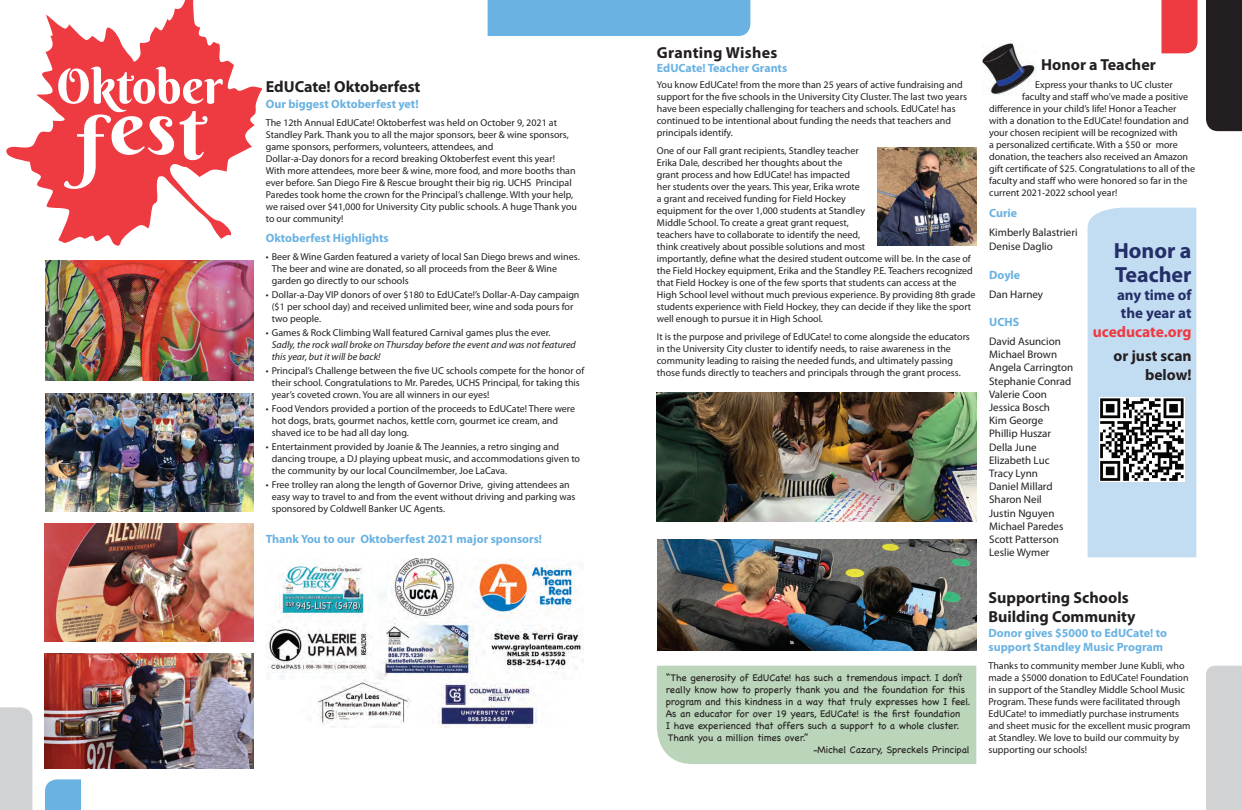
<style>
.page{position:relative;width:1242px;height:810px;background:#fff}
.page>*{position:absolute;margin:0;border:0;box-sizing:border-box;transform-origin:0 0}
.t1{font:700 22px/24px "Myriad Pro";color:#242e68}
.t2{font:700 16px/19.2px "Myriad Pro";color:#231f20}
.t3{font:700 16px "Myriad Pro";letter-spacing:.02em;color:#231f20}
.t4{font:700 15.5px/18.6px "Myriad Pro";color:#231f20;text-align:right}
.t5{font:700 15.5px "Myriad Pro";color:#ee3a41}
.t6{font:700 15px/18px "Myriad Pro";color:#242e68}
.t7{font:700 12px/14.4px "Myriad Pro";color:#6ab2e2}
.t8{font:11px/13.2px "Myriad Pro";color:#231f20}
.t9{font:10px/12px "Myriad Pro";color:#231f20}
.t10{font:300 10px "Chalkboard SE";letter-spacing:-.01em;color:#231f20}
.t11{font:italic 10px/12px "Myriad Pro";color:#231f20}
</style>
<div class="page">
<img style="left:982px;top:40px;width:54px;height:54px">
<div style="left:488px;top:0;width:262px;height:36px;background:#6ab2e2"></div>
<div style="left:1088px;top:208px;width:108px;height:349px;background:#c2dcf2"></div>
<div style="left:1206px;top:666px;width:36px;height:144px;background:#d1d2d4"></div>
<svg style="left:45px;top:779px;width:36px;height:31px"></svg>
<div style="left:1162px;top:0;width:36px;height:53px;background:#ee3a41"></div>
<div style="left:1206px;top:0;width:36px;height:131px;background:#231f20"></div>
<svg style="left:6px;top:0;width:257px;height:246px"></svg>
<svg style="left:58px;top:67px;width:165px;height:122px"></svg>
<div style="left:657px;top:666px;width:319px;height:98px;background:#bad5b9"></div>
<img style="left:878px;top:147px;width:98px;height:99px">
<img style="left:268px;top:558px;width:316px;height:170px">
<div style="left:0;top:707px;width:32px;height:103px;background:#d1d2d4"></div>
<img style="left:45px;top:523px;width:209px;height:118px">
<img style="left:45px;top:654px;width:209px;height:115px">
<img style="left:45px;top:261px;width:209px;height:120px">
<img style="left:45px;top:393px;width:209px;height:118px">
<img style="left:657px;top:392px;width:319px;height:129px">
<img style="left:657px;top:540px;width:319px;height:110px">
<img style="left:1099px;top:397px;width:85px;height:85px">
<h2 class="t2" style="left:266px;top:77px;width:156px">EdUCate! Oktoberfest</h2>
<p class="t7" style="left:266px;top:96px;width:154px">Our biggest Oktoberfest yet!</p>
<p class="t9" style="left:266px;top:117px;width:313px">The 12th Annual EdUCate! Oktoberfest was held on October 9, 2021 at Standley Park. Thank you to all the major sponsors, beer &amp; wine sponsors, game sponsors, performers, volunteers, attendees, and<br>Dollar-a-Day donors for a record breaking Oktoberfest event this year!<br>With more attendees, more beer &amp; wine, more food, and more booths than ever before. San Diego Fire &amp; Rescue brought their big rig. UCHS Principal Paredes took home the crown for the Principal’s challenge. WIth your help, we raised over $41,000 for University City public schools. A huge Thank you to our community!</p>
<p class="t7" style="left:266px;top:231px;width:125px">Oktoberfest Highlights</p>
<p class="t9" style="left:272px;top:251px;width:309px;text-indent:-6px">• Beer &amp; Wine Garden featured a variety of local San Diego brews and wines.<br>The beer and wine are donated, so all proceeds from the Beer &amp; Wine garden go directly to our schools</p>
<p class="t9" style="left:272px;top:289px;width:309px;text-indent:-6px">• Dollar-a-Day VIP donors of over $180 to EdUCate!’s Dollar-A-Day campaign ($1 per school day) and received unlimited beer, wine and soda pours for two people.</p>
<p class="t9" style="left:266px;top:327px;width:286px">• Games &amp; Rock Climbing Wall featured Carnival games plus the ever.</p>
<p class="t11" style="left:272px;top:339px;width:306px">Sadly, the rock wall broke on Thursday before the event and was not featured this year, but it will be back!</p>
<p class="t9" style="left:272px;top:365px;width:314px;text-indent:-6px">• Principal’s Challenge between the five UC schools compete for the honor of their school. Congratulations to Mr. Paredes, UCHS Principal, for taking this year’s coveted crown. You are all winners in our eyes!</p>
<p class="t9" style="left:272px;top:403px;width:305px;text-indent:-6px">• Food Vendors provided a portion of the proceeds to EdUCate! There were hot dogs, brats, gourmet nachos, kettle corn, gourmet ice cream, and shaved ice to be had all day long.</p>
<p class="t9" style="left:272px;top:441px;width:310px;text-indent:-6px">• Entertainment provided by Joanie &amp; The Jeannies, a retro singing and dancing troupe, a DJ playing upbeat music, and accommodations given to the community by our local Councilmember, Joe LaCava.</p>
<p class="t9" style="left:272px;top:479px;width:305px;text-indent:-6px">• Free trolley ran along the length of Governor Drive, giving attendees an easy way to travel to and from the event without driving and parking was sponsored by Coldwell Banker UC Agents.</p>
<p class="t7" style="left:266px;top:532px;width:278px">Thank You to our Oktoberfest 2021 major sponsors!</p>
<h2 class="t3" style="left:657px;top:42px;width:122px">Granting Wishes</h2>
<p class="t7" style="left:657px;top:61px;width:132px">EdUCate! Teacher Grants</p>
<p class="t9" style="left:657px;top:78px;width:312px">You know EdUCate! from the more than 25 years of active fundraising and support for the five schools in the University City Cluster. The last two years have been especially challenging for teachers and schools. EdUCate! has continued to be intentional about funding the needs that teachers and principals identify.</p>
<p class="t9" style="left:657px;top:144px;width:320px">One of our Fall grant recipients, Standley teacher<br>Erika Dale, described her thoughts about the<br>grant process and how EdUCate! has impacted<br>her students over the years. This year, Erika wrote<br>a grant and received funding for Field Hockey<br>equipment for the over 1,000 students at Standley<br>Middle School. To create a great grant request,<br>teachers have to collaborate to identify the need,<br>think creatively about possible solutions and most<br>importantly, define what the desired student outcome will be. In the case of the Field Hockey equipment, Erika and the Standley P.E. Teachers recognized that Field Hockey is one of the few sports that students can access at the High School level without much previous experience. By providing 8th grade students experience with Field Hockey, they can decide if they like the sport well enough to pursue it in High School.</p>
<p class="t9" style="left:657px;top:330px;width:315px">It is the purpose and privilege of EdUCate! to come alongside the educators in the University City cluster to identify needs, to raise awareness in the community leading to raising the needed funds, and ultimately passing those funds directly to teachers and principals through the grant process.</p>
<p class="t10" style="left:666px;top:669px;width:298px">“The generosity of EdUCate! has such a tremendous impact. I don’t</p>
<p class="t10" style="left:666px;top:681px;width:301px">really know how to properly thank you and the foundation for this</p>
<p class="t10" style="left:666px;top:693px;width:306px">program and this kindness in a way that truly expresses how I feel.</p>
<p class="t10" style="left:666px;top:705px;width:296px">As an educator for over 19 years, EdUCate! is the first foundation</p>
<p class="t10" style="left:666px;top:717px;width:295px">I have experienced that offers such a support to a whole cluster.</p>
<p class="t10" style="left:668px;top:729px;width:142px">Thank you a million times over.”</p>
<p class="t10" style="left:813px;top:741px;width:158px">-Michel Cazary, Spreckels Principal</p>
<h2 class="t2" style="left:1041px;top:55px;width:116px">Honor a Teacher</h2>
<p class="t9" style="left:1035px;top:79px;width:139px">Express your thanks to UC cluster</p>
<p class="t9" style="left:1022px;top:91px;width:168px">faculty and staff who’ve made a positive</p>
<p class="t9" style="left:989px;top:103px;width:189px">difference in your child’s life! Honor a Teacher</p>
<p class="t9" style="left:989px;top:115px;width:201px">with a donation to the EdUCate! foundation and</p>
<p class="t9" style="left:989px;top:127px;width:190px">your chosen recipient will be recognized with</p>
<p class="t9" style="left:989px;top:139px;width:190px">a personalized certificate. With a $50 or more</p>
<p class="t9" style="left:989px;top:151px;width:200px">donation, the teachers also received an Amazon</p>
<p class="t9" style="left:989px;top:163px;width:207px">gift certificate of $25. Congratulations to all of the</p>
<p class="t9" style="left:989px;top:175px;width:200px">faculty and staff who were honored so far in the</p>
<p class="t9" style="left:989px;top:187px;width:130px">current 2021-2022 school year!</p>
<p class="t7" style="left:989px;top:205px;width:30px">Curie</p>
<p class="t8" style="left:989px;top:225px;width:90px;line-height:14.4px">Kimberly Balastrieri<br>Denise Daglio</p>
<p class="t7" style="left:989px;top:267px;width:33px">Doyle</p>
<p class="t8" style="left:989px;top:288px;width:55px">Dan Harney</p>
<p class="t7" style="left:989px;top:314px;width:32px">UCHS</p>
<p class="t8" style="left:989px;top:335px;width:86px">David Asuncion<br>Michael Brown<br>Angela Carrington<br>Stephanie Conrad<br>Valerie Coon<br>Jessica Bosch<br>Kim George<br>Phillip Huszar<br>Della June<br>Elizabeth Luc<br>Tracy Lynn<br>Daniel Millard<br>Sharon Neil<br>Justin Nguyen<br>Michael Paredes<br>Scott Patterson<br>Leslie Wymer</p>
<h1 class="t1" style="left:1114px;top:238px;width:79px">Honor a<br>Teacher</h1>
<h3 class="t6" style="left:1117px;top:286px;width:76px">any time of the year at</h3>
<h3 class="t5" style="left:1093px;top:321px;width:100px">uceducate.org</h3>
<h3 class="t4" style="left:1113px;top:346px;width:80px">or just scan below!</h3>
<h2 class="t2" style="left:988px;top:587px;width:149px">Supporting Schools<br>Building Community</h2>
<p class="t7" style="left:988px;top:625px;width:180px">Donor gives $5000 to EdUCate! to support Standley Music Program</p>
<p class="t9" style="left:988px;top:659px;width:204px">Thanks to community member June Kubli, who made a $5000 donation to EdUCate! Foundation in support of the Standley Middle School Music Program. These funds were facilitated through EdUCate! to immediatly purchase instruments and sheet music for the excellent music program at Standley. We love to build our commuity by supporting our schools!</p>
</div>
